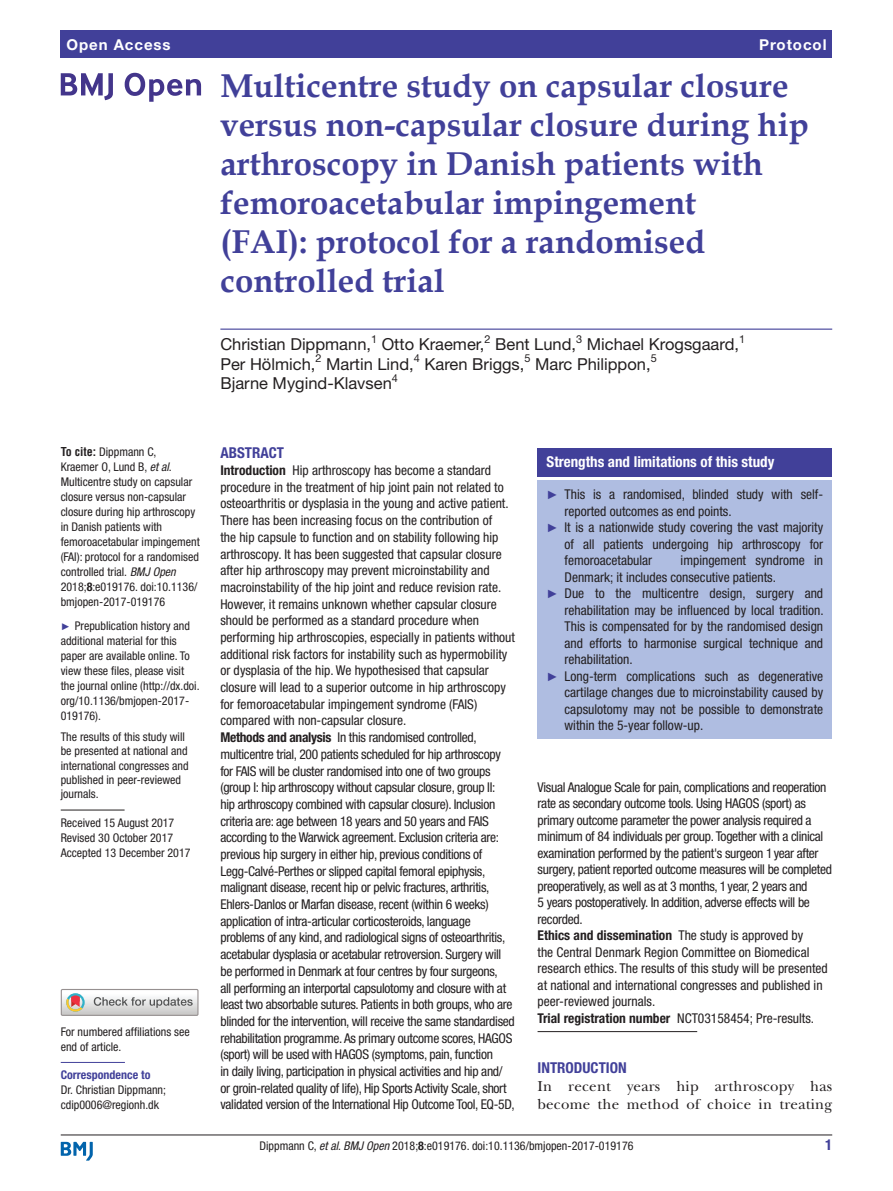
<style>
.page{position:relative;width:893px;height:1191px;background:#fff}
.page>*{position:absolute;margin:0;border:0;box-sizing:border-box;transform-origin:0 0}
.t1{font:700 33px/39px "Book Antiqua";color:#414099}
.t2{font:16.5px "Helvetica Neue LT Std";color:#231f20}
.t3{font:15px/18px "New Baskerville";letter-spacing:.015em;color:#231f20}
.t4{font:700 condensed 15px "Helvetica Neue LT Std";color:#fff}
.t5{font:700 condensed 15px "Helvetica Neue LT Std";color:#414099}
.t6{font:700 15px "Helvetica Neue LT Std";letter-spacing:.065em;color:#fff}
.t7{font:condensed 13.5px/16.6px "Helvetica Neue LT Std";letter-spacing:-.015em;color:#231f20}
.t8{font:condensed 12px/15px "Helvetica Neue LT Std";color:#231f20}
.t9{font:700 condensed 12px "Helvetica Neue LT Std";color:#414099}
.t10{font:10.95px "Helvetica Neue LT Std";color:#231f20}
.s1{font-family:"Helvetica LT Std";font-weight:700}
.s2{font-style:italic}
.s3{font-weight:700}
.s4{font-family:"Arial";font-stretch:normal;font-size:9.75px;color:#414099}
.s5{font-family:"Arial";font-stretch:normal;font-size:12px;color:#414099}
</style>
<div class="page">
<hr style="left:61px;top:1134px;width:771px;height:1px;background:#231f20">
<svg style="left:61px;top:1141px;width:32px;height:19px"></svg>
<div style="left:61px;top:31px;width:771px;height:27px;background:#414099"></div>
<hr style="left:220px;top:328px;width:612px;height:2px;background:#414099">
<hr style="left:61px;top:809px;width:64px;height:1px;background:#231f20">
<hr style="left:61px;top:1062px;width:64px;height:1px;background:#414099">
<svg style="left:61px;top:73px;width:52px;height:27px"></svg>
<svg style="left:125px;top:73px;width:76px;height:29px"></svg>
<div style="left:61px;top:989px;width:138px;height:27px;border:1px solid #969090"></div>
<svg style="left:61px;top:989px;width:137px;height:26px"></svg>
<hr style="left:538px;top:1031px;width:159px;height:1px;background:#231f20">
<div style="left:538px;top:448px;width:294px;height:28px;background:#414099"></div>
<div style="left:538px;top:480px;width:294px;height:259px;background:#afbde1"></div>
<p class="t6" style="left:66px;top:35px;width:106px">Open Access</p>
<p class="t6" style="left:759px;top:35px;width:69px">Protocol</p>
<h1 class="t1" style="left:220px;top:66px;width:590px">Multicentre study on capsular closure versus non-capsular closure during hip arthroscopy in Danish patients with femoroacetabular impingement<br>(FAI): protocol for a randomised controlled trial</h1>
<p class="t2" style="left:220px;top:335px;width:152px">Christian Dippmann,</p>
<p class="t10" style="left:371px;top:332px;width:8px">1</p>
<p class="t2" style="left:382px;top:335px;width:104px">Otto Kraemer,</p>
<p class="t10" style="left:484px;top:332px;width:8px">2</p>
<p class="t2" style="left:495px;top:335px;width:83px">Bent Lund,</p>
<p class="t10" style="left:576px;top:332px;width:8px">3</p>
<p class="t2" style="left:587px;top:335px;width:154px">Michael Krogsgaard,</p>
<p class="t10" style="left:739px;top:332px;width:8px">1</p>
<p class="t2" style="left:220px;top:354px;width:97px">Per Hölmich,</p>
<p class="t10" style="left:315px;top:352px;width:8px">2</p>
<p class="t2" style="left:326px;top:354px;width:89px">Martin Lind,</p>
<p class="t10" style="left:414px;top:352px;width:8px">4</p>
<p class="t2" style="left:424px;top:354px;width:101px">Karen Briggs,</p>
<p class="t10" style="left:524px;top:352px;width:8px">5</p>
<p class="t2" style="left:535px;top:354px;width:117px">Marc Philippon,</p>
<p class="t10" style="left:651px;top:352px;width:8px">5</p>
<p class="t2" style="left:220px;top:374px;width:173px">Bjarne Mygind-Klavsen</p>
<p class="t10" style="left:392px;top:371px;width:8px">4</p>
<p class="t8" style="left:61px;top:444px;width:141px"><span class="s1">To cite:</span> Dippmann C,<br>Kraemer O, Lund B, <span class="s2">et al</span>.<br>Multicentre study on capsular closure versus non-capsular closure during hip arthroscopy in Danish patients with femoroacetabular impingement (FAI): protocol for a randomised controlled trial. <span class="s2">BMJ Open<br></span>2018;<span class="s3">8</span>:e019176. doi:10.1136/ bmjopen-2017-019176</p>
<p class="t8" style="left:61px;top:618px;width:140px"><span class="s4">►</span> Prepublication history and additional material for this paper are available online. To view these files, please visit the journal online (http://dx.doi. org/10.1136/bmjopen-2017-<br>019176).</p>
<p class="t8" style="left:61px;top:729px;width:129px;line-height:14.4px">The results of this study will be presented at national and international congresses and published in peer-reviewed journals.</p>
<p class="t8" style="left:61px;top:815px;width:131px">Received 15 August 2017<br>Revised 30 October 2017<br>Accepted 13 December 2017</p>
<p class="t8" style="left:61px;top:1024px;width:130px">For numbered affiliations see end of article.</p>
<p class="t9" style="left:61px;top:1067px;width:91px">Correspondence to</p>
<p class="t8" style="left:61px;top:1082px;width:107px">Dr. Christian Dippmann; cdip0006@regionh.dk</p>
<p class="t5" style="left:220px;top:444px;width:65px">Abstract</p>
<p class="t7" style="left:220px;top:462px;width:296px"><span class="s3">Introduction</span> Hip arthroscopy has become a standard procedure in the treatment of hip joint pain not related to osteoarthritis or dysplasia in the young and active patient.<br>There has been increasing focus on the contribution of<br>the hip capsule to function and on stability following hip arthroscopy. It has been suggested that capsular closure after hip arthroscopy may prevent microinstability and macroinstability of the hip joint and reduce revision rate.<br>However, it remains unknown whether capsular closure should be performed as a standard procedure when performing hip arthroscopies, especially in patients without additional risk factors for instability such as hypermobility or dysplasia of the hip. We hypothesised that capsular closure will lead to a superior outcome in hip arthroscopy for femoroacetabular impingement syndrome (FAIS) compared with non-capsular closure.<br><span class="s3">Methods and analysis</span> In this randomised controlled, multicentre trial, 200 patients scheduled for hip arthroscopy for FAIS will be cluster randomised into one of two groups (group I: hip arthroscopy without capsular closure, group II:<br>hip arthroscopy combined with capsular closure). Inclusion criteria are: age between 18 years and 50 years and FAIS according to the Warwick agreement. Exclusion criteria are: previous hip surgery in either hip, previous conditions of Legg-Calvé-Perthes or slipped capital femoral epiphysis, malignant disease, recent hip or pelvic fractures, arthritis, Ehlers-Danlos or Marfan disease, recent (within 6 weeks) application of intra-articular corticosteroids, language problems of any kind, and radiological signs of osteoarthritis, acetabular dysplasia or acetabular retroversion. Surgery will be performed in Denmark at four centres by four surgeons,<br>all performing an interportal capsulotomy and closure with at least two absorbable sutures. Patients in both groups, who are blinded for the intervention, will receive the same standardised rehabilitation programme. As primary outcome scores, HAGOS (sport) will be used with HAGOS (symptoms, pain, function<br>in daily living, participation in physical activities and hip and/ or groin-related quality of life), Hip Sports Activity Scale, short validated version of the International Hip Outcome Tool, EQ-5D,</p>
<p class="t4" style="left:547px;top:453px;width:229px">Strengths and limitations of this study</p>
<p class="t7" style="left:547px;top:486px;width:278px"><span class="s5">►</span> This is a randomised, blinded study with self-</p>
<p class="t7" style="left:565px;top:502px;width:169px">reported outcomes as end points.</p>
<p class="t7" style="left:547px;top:519px;width:278px"><span class="s5">►</span> It is a nationwide study covering the vast majority</p>
<p class="t7" style="left:565px;top:535px;width:260px">of all patients undergoing hip arthroscopy for</p>
<p class="t7" style="left:565px;top:552px;width:89px">femoroacetabular</p>
<p class="t7" style="left:681px;top:552px;width:144px">impingement syndrome in</p>
<p class="t7" style="left:565px;top:568px;width:213px">Denmark; it includes consecutive patients.</p>
<p class="t7" style="left:547px;top:585px;width:278px"><span class="s5">►</span> Due to the multicentre design, surgery and</p>
<p class="t7" style="left:565px;top:601px;width:261px">rehabilitation may be influenced by local tradition.</p>
<p class="t7" style="left:565px;top:618px;width:260px">This is compensated for by the randomised design</p>
<p class="t7" style="left:565px;top:634px;width:260px">and efforts to harmonise surgical technique and</p>
<p class="t7" style="left:565px;top:651px;width:70px">rehabilitation.</p>
<p class="t7" style="left:547px;top:667px;width:278px"><span class="s5">►</span> Long-term complications such as degenerative</p>
<p class="t7" style="left:565px;top:684px;width:260px">cartilage changes due to microinstability caused by</p>
<p class="t7" style="left:565px;top:700px;width:260px">capsulotomy may not be possible to demonstrate</p>
<p class="t7" style="left:565px;top:717px;width:140px">within the 5-year follow-up.</p>
<p class="t7" style="left:538px;top:778px;width:296px">Visual Analogue Scale for pain, complications and reoperation rate as secondary outcome tools. Using HAGOS (sport) as primary outcome parameter the power analysis required a minimum of 84 individuals per group. Together with a clinical examination performed by the patient's surgeon 1year after surgery, patient reported outcome measures will be completed preoperatively, as well as at 3 months, 1year, 2 years and<br>5 years postoperatively. In addition, adverse effects will be recorded.<br><span class="s3">Ethics and dissemination</span> The study is approved by<br>the Central Denmark Region Committee on Biomedical research ethics. The results of this study will be presented at national and international congresses and published in peer-reviewed journals.<br><span class="s3">Trial registration number</span> NCT03158454; Pre-results.</p>
<p class="t5" style="left:538px;top:1059px;width:91px">Introduction</p>
<p class="t3" style="left:538px;top:1077px;width:296px">In recent years hip arthroscopy has become the method of choice in treating</p>
<p class="t8" style="left:259px;top:1137px;width:376px">Dippmann C, <span class="s2">et al</span>. <span class="s2">BMJ Open</span> 2018;<span class="s3">8</span>:e019176. doi:10.1136/bmjopen-2017-019176</p>
<p class="t5" style="left:825px;top:1135px;width:9px">1</p>
</div>
